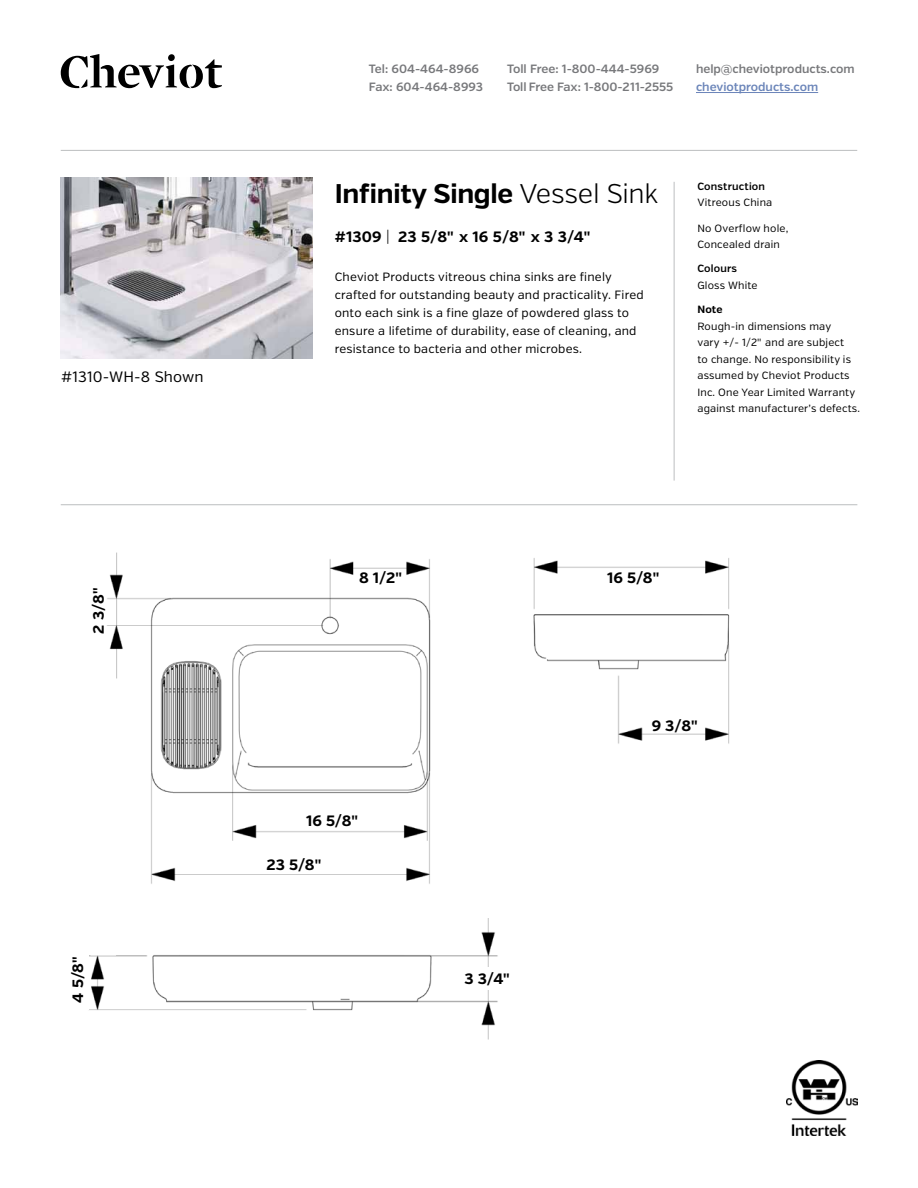
<style>
.page{position:relative;width:918px;height:1188px;background:#fff}
.page>*{position:absolute;margin:0;border:0;box-sizing:border-box;transform-origin:0 0}
.t1{font:700 27px "Verb";letter-spacing:-.01em;color:#000}
.t2{font:700 15px "Verb";letter-spacing:.01em;color:#000}
.t3{font:15px "Verb";letter-spacing:.01em;color:#000}
.t4{font:12px/18px "Verb";letter-spacing:.015em;color:#000}
.t5{font:600 12px/18px "Verb";color:#77787b}
.t6{font:600 12px "Verb";color:#6b85b9}
.t7{font:10.5px/16.5px "Verb";letter-spacing:.015em;color:#000}
.t8{font:600 10.5px "Verb";letter-spacing:.015em;color:#000}
.t9{font:700 10.5px "Verb";color:#000}
.s1{font-weight:300}
</style>
<div class="page">
<img style="left:787px;top:1061px;width:70px;height:74px">
<img style="left:61px;top:178px;width:251px;height:181px">
<img style="left:106px;top:552px;width:325px;height:332px">
<img style="left:533px;top:558px;width:197px;height:186px">
<img style="left:89px;top:918px;width:409px;height:122px">
<div style="left:457px;top:967px;width:61px;height:23px;background:#fff"></div>
<hr style="left:61px;top:150px;width:796px;height:1px;background:#bcbec0">
<hr style="left:61px;top:504px;width:796px;height:1px;background:#bcbec0">
<hr style="left:674px;top:182px;width:1px;height:299px;background:#bcbec0">
<svg style="left:61px;top:54px;width:161px;height:34px"></svg>
<hr style="left:696px;top:92px;width:122px;height:1px;background:#6b85b9">
<p class="t3" style="left:61px;top:368px;width:144px">#1310-WH-8 Shown</p>
<p class="t2" style="left:90px;top:634px;width:48px;rotate:-90deg">2 3/8"</p>
<p class="t2" style="left:69px;top:1003px;width:49px;rotate:-90deg">4 5/8"</p>
<p class="t5" style="left:369px;top:60px;width:116px">Tel: 604-464-8966<br>Fax: 604-464-8993</p>
<p class="t5" style="left:507px;top:60px;width:168px">Toll Free: 1-800-444-5969<br>Toll Free Fax: 1-800-211-2555</p>
<p class="t5" style="left:696px;top:60px;width:160px">help@cheviotproducts.com</p>
<p class="t6" style="left:696px;top:80px;width:124px">cheviotproducts.com</p>
<h1 class="t1" style="left:335px;top:178px;width:325px">Infinity Single <span class="s1">Vessel Sink</span></h1>
<p class="t2" style="left:335px;top:228px;width:258px">#1309 <span class="s1">|</span> 23 5/8" x 16 5/8" x 3 3/4"</p>
<p class="t4" style="left:335px;top:268px;width:310px">Cheviot Products vitreous china sinks are finely crafted for outstanding beauty and practicality. Fired onto each sink is a fine glaze of powdered glass to ensure a lifetime of durability, ease of cleaning, and resistance to bacteria and other microbes.</p>
<p class="t8" style="left:697px;top:180px;width:69px">Construction</p>
<p class="t7" style="left:697px;top:195px;width:76px">Vitreous China</p>
<p class="t7" style="left:697px;top:220px;width:92px">No Overflow hole,<br>Concealed drain</p>
<p class="t8" style="left:697px;top:262px;width:41px">Colours</p>
<p class="t7" style="left:697px;top:277px;width:62px">Gloss White</p>
<p class="t9" style="left:697px;top:303px;width:27px">Note</p>
<p class="t7" style="left:697px;top:318px;width:164px">Rough-in dimensions may<br>vary +/- 1/2" and are subject<br>to change. No responsibility is assumed by Cheviot Products<br>Inc. One Year Limited Warranty against manufacturer’s defects.</p>
<p class="t2" style="left:359px;top:569px;width:45px">8 1/2"</p>
<p class="t2" style="left:607px;top:568px;width:54px">16 5/8"</p>
<p class="t2" style="left:306px;top:812px;width:54px">16 5/8"</p>
<p class="t2" style="left:267px;top:856px;width:57px">23 5/8"</p>
<p class="t2" style="left:464px;top:970px;width:48px">3 3/4"</p>
<p class="t2" style="left:652px;top:716px;width:48px">9 3/8"</p>
</div>
